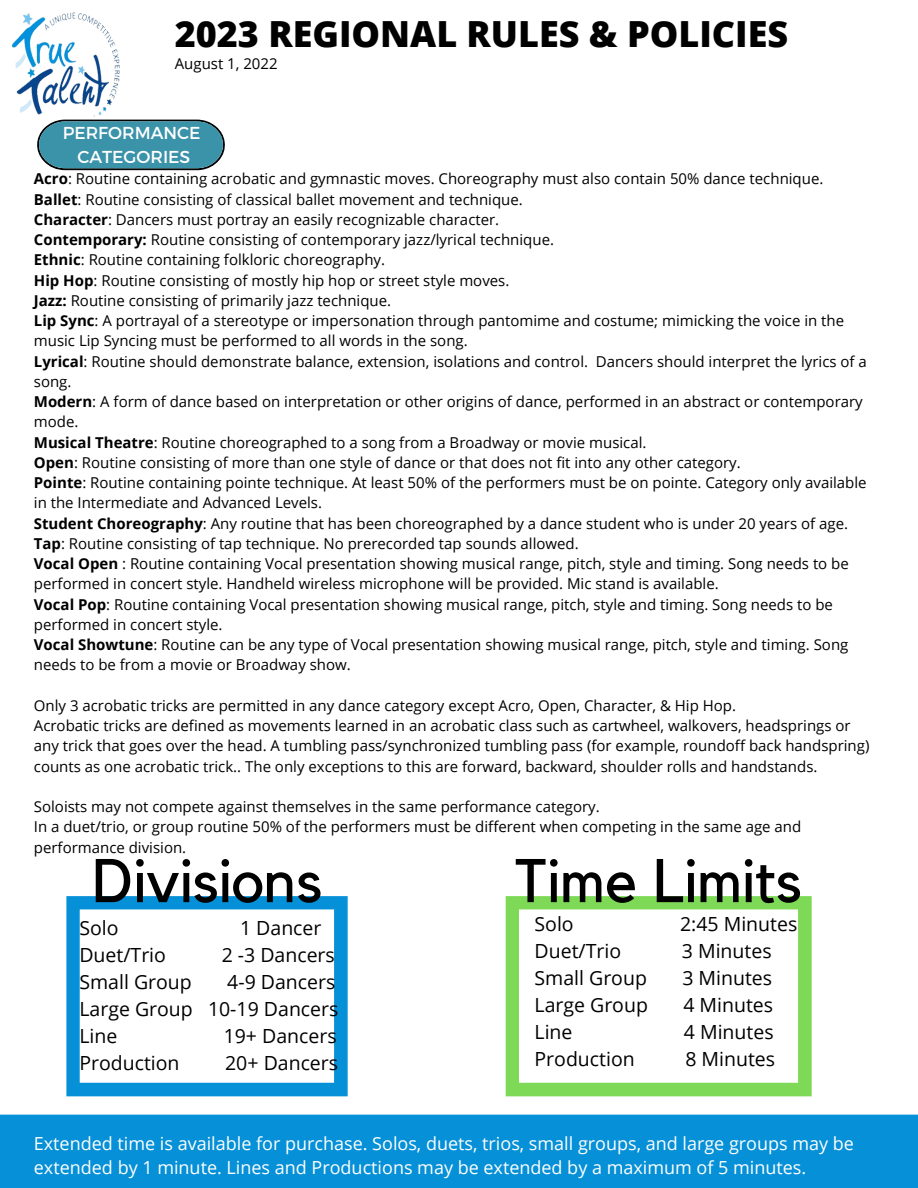
<style>
.page{position:relative;width:918px;height:1188px;background:#fff}
.page>*{position:absolute;margin:0;border:0;box-sizing:border-box;transform-origin:0 0}
.t1{font:60.9px "Kollektif";color:#000}
.t2{font:800 36px "Open Sans";color:#000}
.t3{font:19.5px/27px "Open Sans";color:#000}
.t4{font:18px/24.8px "Open Sans";color:#fff}
.t5{font:17.25px/23.7px "Montserrat";color:#fff;text-align:center}
.t6{font:15px/20.2px "Open Sans";color:#000}
.s1{font-weight:700}
</style>
<div class="page">
<img style="left:11px;top:12px;width:123px;height:108px">
<svg style="left:37px;top:120px;width:188px;height:50px;background:#4590a4"></svg>
<svg style="left:66px;top:896px;width:282px;height:200px"></svg>
<svg style="left:506px;top:896px;width:306px;height:200px"></svg>
<div style="left:0;top:1115px;width:918px;height:73px;background:#0690d7"></div>
<h2 class="t2" style="left:175px;top:9px;width:615px">2023 REGIONAL RULES &amp; POLICIES</h2>
<p class="t6" style="left:175px;top:53px;width:104px">August 1, 2022</p>
<p class="t5" style="left:63px;top:120px;width:139px">PERFORMANCE<br>CATEGORIES</p>
<p class="t6" style="left:34px;top:168px;width:835px"><span class="s1">Acro</span>: Routine containing acrobatic and gymnastic moves. Choreography must also contain 50% dance technique.<br><span class="s1">Ballet</span>: Routine consisting of classical ballet movement and technique.<br><span class="s1">Character</span>: Dancers must portray an easily recognizable character.<br><span class="s1">Contemporary:</span> Routine consisting of contemporary jazz/lyrical technique.<br><span class="s1">Ethnic</span>: Routine containing folkloric choreography.<br><span class="s1">Hip Hop</span>: Routine consisting of mostly hip hop or street style moves.<br><span class="s1">Jazz:</span> Routine consisting of primarily jazz technique.<br><span class="s1">Lip Sync</span>: A portrayal of a stereotype or impersonation through pantomime and costume; mimicking the voice in the music Lip Syncing must be performed to all words in the song.<br><span class="s1">Lyrical</span>: Routine should demonstrate balance, extension, isolations and control. Dancers should interpret the lyrics of a song.<br><span class="s1">Modern</span>: A form of dance based on interpretation or other origins of dance, performed in an abstract or contemporary mode.<br><span class="s1">Musical Theatre</span>: Routine choreographed to a song from a Broadway or movie musical.<br><span class="s1">Open</span>: Routine consisting of more than one style of dance or that does not fit into any other category.<br><span class="s1">Pointe</span>: Routine containing pointe technique. At least 50% of the performers must be on pointe. Category only available in the Intermediate and Advanced Levels.<br><span class="s1">Student Choreography</span>: Any routine that has been choreographed by a dance student who is under 20 years of age.<br><span class="s1">Tap</span>: Routine consisting of tap technique. No prerecorded tap sounds allowed.<br><span class="s1">Vocal Open</span> : Routine containing Vocal presentation showing musical range, pitch, style and timing. Song needs to be performed in concert style. Handheld wireless microphone will be provided. Mic stand is available.<br><span class="s1">Vocal Pop</span>: Routine containing Vocal presentation showing musical range, pitch, style and timing. Song needs to be performed in concert style.<br><span class="s1">Vocal Showtune</span>: Routine can be any type of Vocal presentation showing musical range, pitch, style and timing. Song needs to be from a movie or Broadway show.</p>
<p class="t6" style="left:34px;top:695px;width:837px">Only 3 acrobatic tricks are permitted in any dance category except Acro, Open, Character, &amp; Hip Hop.<br>Acrobatic tricks are defined as movements learned in an acrobatic class such as cartwheel, walkovers, headsprings or any trick that goes over the head. A tumbling pass/synchronized tumbling pass (for example, roundoff back handspring) counts as one acrobatic trick.. The only exceptions to this are forward, backward, shoulder rolls and handstands.</p>
<p class="t6" style="left:34px;top:796px;width:769px">Soloists may not compete against themselves in the same performance category.<br>In a duet/trio, or group routine 50% of the performers must be different when competing in the same age and performance division.</p>
<h1 class="t1" style="left:92px;top:853px;width:232px">Divisions</h1>
<h1 class="t1" style="left:515px;top:853px;width:288px">Time Limits</h1>
<h3 class="t3" style="left:535px;top:909px;width:41px">Solo</h3>
<h3 class="t3" style="left:680px;top:909px;width:119px">2:45 Minutes</h3>
<h3 class="t3" style="left:535px;top:936px;width:88px">Duet/Trio</h3>
<h3 class="t3" style="left:682px;top:936px;width:91px">3 Minutes</h3>
<h3 class="t3" style="left:535px;top:963px;width:114px">Small Group</h3>
<h3 class="t3" style="left:682px;top:963px;width:91px">3 Minutes</h3>
<h3 class="t3" style="left:535px;top:990px;width:115px">Large Group</h3>
<h3 class="t3" style="left:683px;top:990px;width:91px">4 Minutes</h3>
<h3 class="t3" style="left:535px;top:1017px;width:39px">Line</h3>
<h3 class="t3" style="left:684px;top:1017px;width:91px">4 Minutes</h3>
<h3 class="t3" style="left:535px;top:1044px;width:102px">Production</h3>
<h3 class="t3" style="left:685px;top:1044px;width:91px">8 Minutes</h3>
<h3 class="t3" style="left:79px;top:914px;width:41px">Solo</h3>
<h3 class="t3" style="left:240px;top:914px;width:83px">1 Dancer</h3>
<h3 class="t3" style="left:79px;top:941px;width:88px">Duet/Trio</h3>
<h3 class="t3" style="left:222px;top:941px;width:115px">2 -3 Dancers</h3>
<h3 class="t3" style="left:79px;top:968px;width:114px">Small Group</h3>
<h3 class="t3" style="left:79px;top:968px;width:261px;text-indent:148px">4-9 Dancers<br>Large Group 10-19 Dancers<br>Line</h3>
<h3 class="t3" style="left:224px;top:1022px;width:114px">19+ Dancers</h3>
<h3 class="t3" style="left:79px;top:1049px;width:102px">Production</h3>
<h3 class="t3" style="left:225px;top:1049px;width:114px">20+ Dancers</h3>
<p class="t4" style="left:34px;top:1130px;width:822px">Extended time is available for purchase. Solos, duets, trios, small groups, and large groups may be extended by 1 minute. Lines and Productions may be extended by a maximum of 5 minutes.</p>
</div>
